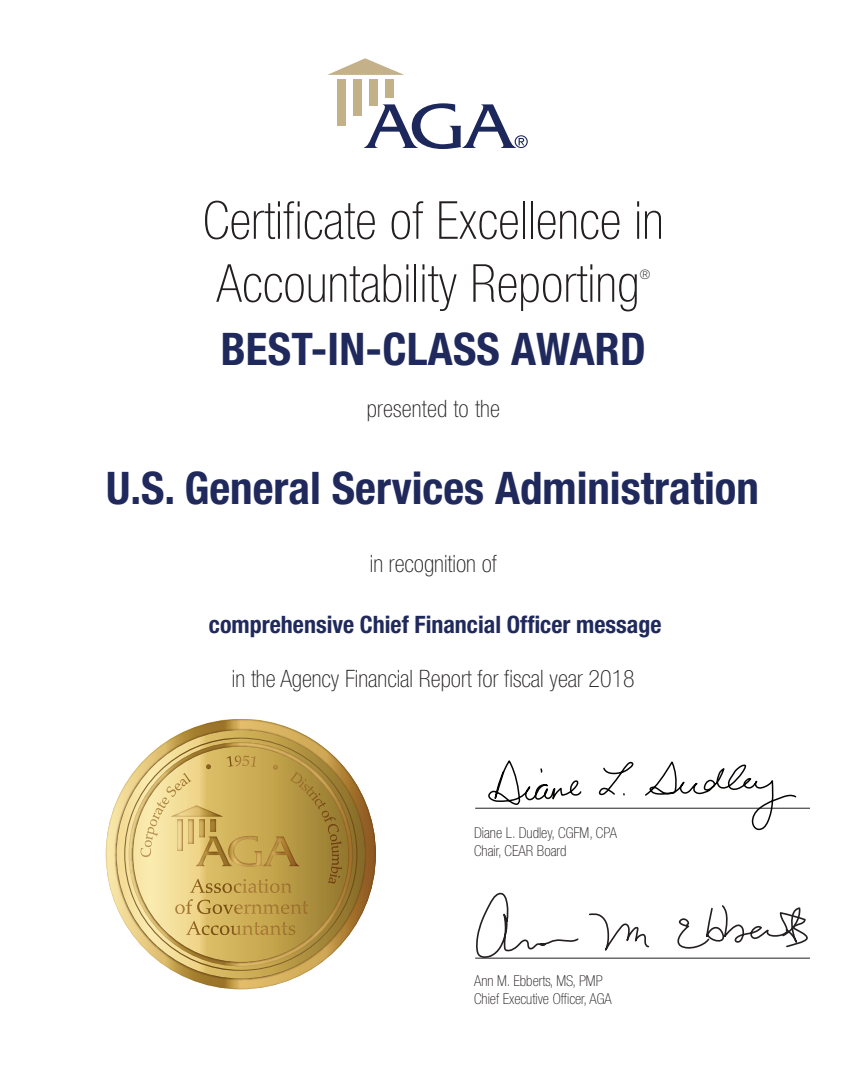
<style>
.page{position:relative;width:864px;height:1080px;background:#fff}
.page>*{position:absolute;margin:0;border:0;box-sizing:border-box;transform-origin:0 0}
.t1{font:100 condensed 52.5px/63px "Helvetica Neue LT Std";letter-spacing:.005em;color:#231f20}
.t2{font:700 condensed 45px "Helvetica Neue LT Std";color:#20295c}
.t3{font:100 condensed 24px "Helvetica Neue LT Std";color:#231f20}
.t4{font:700 condensed 24px "Helvetica Neue LT Std";color:#20295c}
.t5{font:100 condensed 15px/18px "Helvetica Neue LT Std";color:#231f20}
.t6{font:100 condensed 13.05px "Helvetica Neue LT Std";color:#231f20}
</style>
<div class="page">
<div style="left:337px;top:79px;width:8px;height:47px;background:#c4b089"></div>
<svg style="left:327px;top:58px;width:77px;height:17px"></svg>
<div style="left:353px;top:79px;width:8px;height:36px;background:#c4b089"></div>
<div style="left:369px;top:79px;width:9px;height:26px;background:#c4b089"></div>
<div style="left:385px;top:79px;width:9px;height:18px;background:#c4b089"></div>
<svg style="left:364px;top:103px;width:164px;height:46px"></svg>
<hr style="left:475px;top:958px;width:335px;height:1px;background:#231f20">
<hr style="left:475px;top:808px;width:335px;height:1px;background:#231f20">
<svg style="left:475px;top:892px;width:175px;height:67px"></svg>
<svg style="left:673px;top:905px;width:137px;height:54px"></svg>
<svg style="left:488px;top:760px;width:310px;height:71px"></svg>
<svg style="left:106px;top:719px;width:270px;height:270px"></svg>
<svg style="left:141px;top:756px;width:201px;height:179px;background:#caad5f"></svg>
<h1 class="t1" style="left:203px;top:188px;width:462px">Certificate of Excellence in<br>Accountability Reporting</h1>
<p class="t6" style="left:640px;top:267px;width:12px">®</p>
<h2 class="t2" style="left:221px;top:322px;width:427px">BEST-IN-CLASS AWARD</h2>
<h3 class="t3" style="left:367px;top:395px;width:135px">presented to the</h3>
<h2 class="t2" style="left:106px;top:461px;width:654px">U.S. General Services Administration</h2>
<h3 class="t3" style="left:370px;top:550px;width:129px">in recognition of</h3>
<h3 class="t4" style="left:209px;top:610px;width:454px">comprehensive Chief Financial Officer message</h3>
<h3 class="t3" style="left:232px;top:665px;width:404px">in the Agency Financial Report for fiscal year 2018</h3>
<p class="t5" style="left:474px;top:823px;width:144px">Diane L. Dudley, CGFM, CPA<br>Chair, CEAR Board</p>
<p class="t5" style="left:474px;top:972px;width:139px">Ann M. Ebberts, MS, PMP<br>Chief Executive Officer, AGA</p>
</div>
